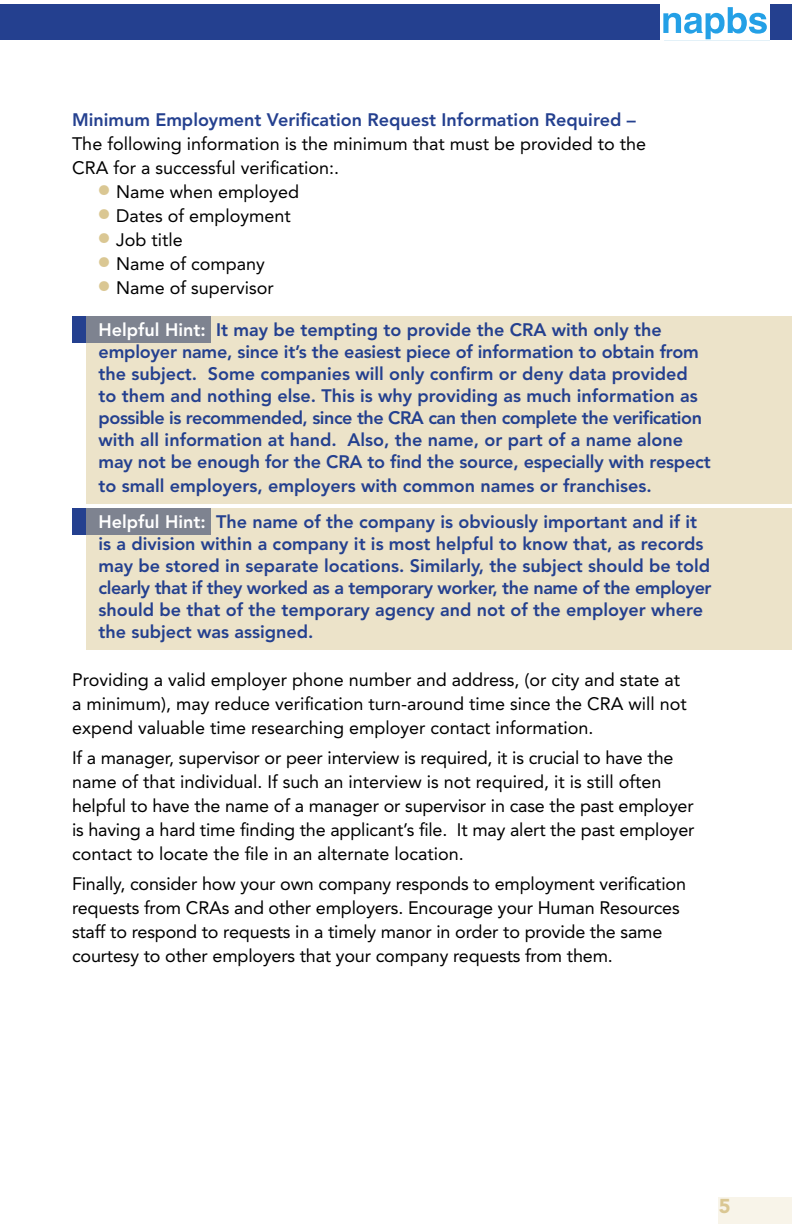
<style>
.page{position:relative;width:792px;height:1224px;background:#fff}
.page>*{position:absolute;margin:0;border:0;box-sizing:border-box;transform-origin:0 0}
.t1{font:900 20px "Avenir";color:#dac793}
.t2{font:18px/24px "Avenir";letter-spacing:-.01em;color:#000}
.t3{font:800 18px/22px "Avenir";color:#24408f}
.s1{font-size:28px;color:#dac793}
.s2{color:#fff}
</style>
<div class="page">
<div style="left:72px;top:316px;width:139px;height:27px;background:#24408f"></div>
<div style="left:72px;top:508px;width:139px;height:27px;background:#24408f"></div>
<div style="left:86px;top:316px;width:706px;height:188px;background:#ece3c9"></div>
<div style="left:86px;top:508px;width:706px;height:142px;background:#ece3c9"></div>
<div style="left:0;top:5px;width:792px;height:35px;background:#24408f"></div>
<div style="left:660px;top:0;width:109px;height:41px;background:#fff"></div>
<svg style="left:663px;top:7px;width:104px;height:32px"></svg>
<hr style="left:664px;top:41px;width:105px;height:1px;background:#0080c5">
<hr style="left:664px;top:57px;width:105px;height:1px;background:#0080c5">
<div style="left:719px;top:1197px;width:73px;height:27px;background:#f8f4e9"></div>
<p class="t3" style="left:72px;top:108px;width:565px">Minimum Employment Verification Request Information Required –</p>
<p class="t2" style="left:72px;top:131px;width:576px">The following information is the minimum that must be provided to the<br>CRA for a successful verification:.</p>
<p class="t2" style="left:97px;top:179px;width:204px"><span class="s1">•</span> Name when employed</p>
<p class="t2" style="left:97px;top:203px;width:195px"><span class="s1">•</span> Dates of employment</p>
<p class="t2" style="left:97px;top:227px;width:87px"><span class="s1">•</span> Job title</p>
<p class="t2" style="left:97px;top:251px;width:169px"><span class="s1">•</span> Name of company</p>
<p class="t2" style="left:97px;top:275px;width:178px"><span class="s1">•</span> Name of supervisor</p>
<p class="t3" style="left:99px;top:318px;width:614px"><span class="s2">Helpful Hint:</span> It may be tempting to provide the CRA with only the employer name, since it’s the easiest piece of information to obtain from the subject. Some companies will only confirm or deny data provided<br>to them and nothing else. This is why providing as much information as possible is recommended, since the CRA can then complete the verification with all information at hand. Also, the name, or part of a name alone may not be enough for the CRA to find the source, especially with respect</p>
<p class="t3" style="left:99px;top:467px;width:600px;line-height:36px">to small employers, employers with common names or franchises.<br><span class="s2">Helpful Hint:</span> The name of the company is obviously important and if it</p>
<p class="t3" style="left:99px;top:532px;width:614px">is a division within a company it is most helpful to know that, as records may be stored in separate locations. Similarly, the subject should be told clearly that if they worked as a temporary worker, the name of the employer should be that of the temporary agency and not of the employer where the subject was assigned.</p>
<p class="t2" style="left:72px;top:667px;width:616px">Providing a valid employer phone number and address, (or city and state at a minimum), may reduce verification turn-around time since the CRA will not expend valuable time researching employer contact information.</p>
<p class="t2" style="left:72px;top:745px;width:624px">If a manager, supervisor or peer interview is required, it is crucial to have the name of that individual. If such an interview is not required, it is still often helpful to have the name of a manager or supervisor in case the past employer is having a hard time finding the applicant’s file. It may alert the past employer contact to locate the file in an alternate location.</p>
<p class="t2" style="left:72px;top:871px;width:616px">Finally, consider how your own company responds to employment verification requests from CRAs and other employers. Encourage your Human Resources staff to respond to requests in a timely manor in order to provide the same courtesy to other employers that your company requests from them.</p>
<p class="t1" style="left:719px;top:1194px;width:13px">5</p>
</div>
